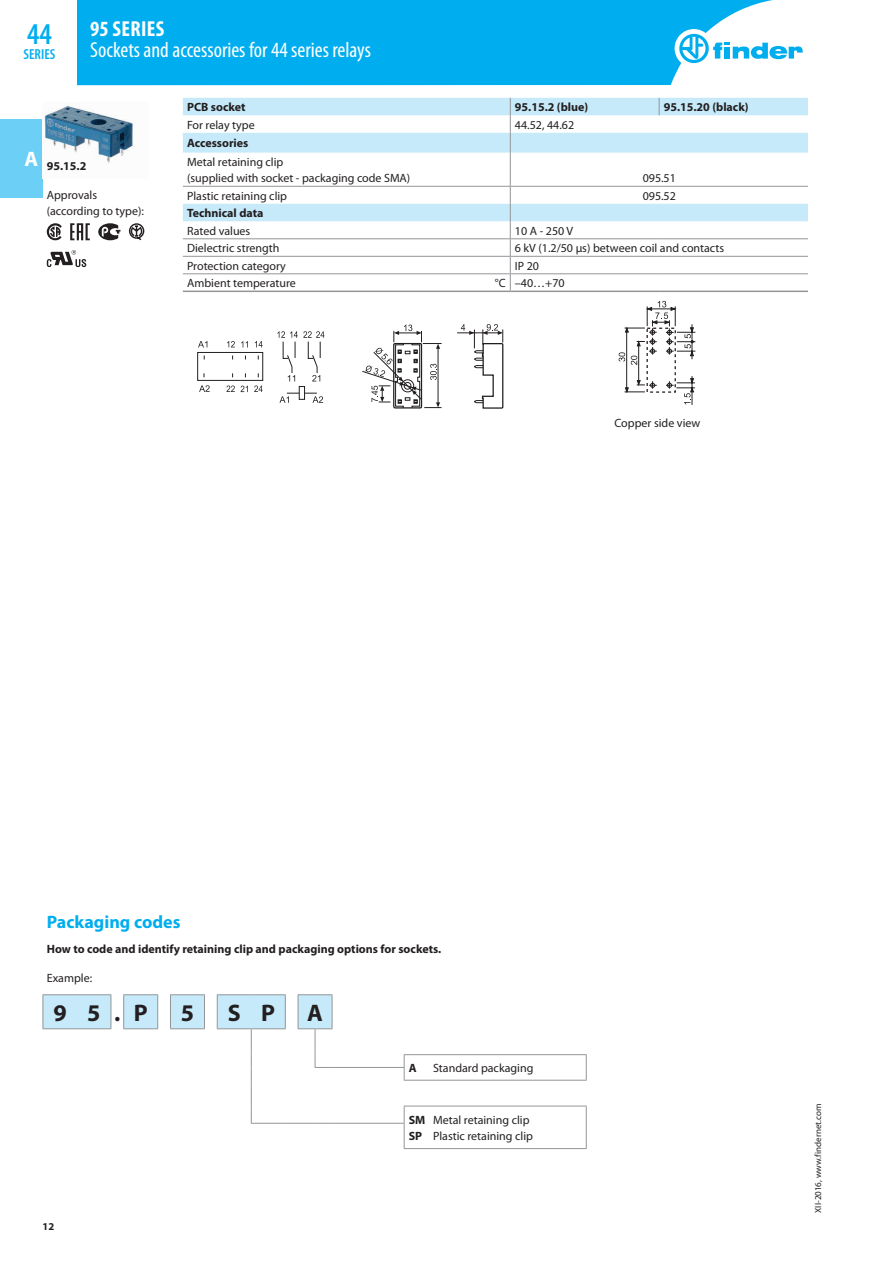
<style>
.page{position:relative;width:893px;height:1263px;background:#fff}
.page>*{position:absolute;margin:0;border:0;box-sizing:border-box;transform-origin:0 0}
.t1{font:600 condensed 30.3px "Myriad Pro";color:#00aeef}
.t2{font:700 24px "Myriad Pro";color:#231f20}
.t3{font:condensed 21.75px "Myriad Pro";color:#fff}
.t4{font:700 condensed 21.75px "Myriad Pro";letter-spacing:.02em;color:#fff}
.t5{font:700 21px "Myriad Pro";color:#fff}
.t6{font:700 18px "Myriad Pro";color:#00aeef}
.t7{font:600 condensed 14.55px "Myriad Pro";color:#00aeef}
.t8{font:12px/16.2px "Myriad Pro";color:#231f20}
.t9{font:700 12px "Myriad Pro";color:#231f20}
.t10{font:700 10.5px "Myriad Pro";color:#231f20}
.t11{font:9px "Myriad Pro";color:#231f20}
.s1{font-weight:700}
</style>
<div class="page">
<div style="left:0;top:119px;width:43px;height:79px;background:#6bcff6"></div>
<div style="left:77px;top:0;width:696px;height:85px;background:#00aeef"></div>
<div style="left:675px;top:29px;width:38px;height:39px;background:#fff;border-radius:50%"></div>
<svg style="left:679px;top:34px;width:124px;height:29px"></svg>
<svg style="left:183px;top:98px;width:625px;height:123px"></svg>
<hr style="left:183px;top:238px;width:327px;height:1px;background:#939598">
<hr style="left:183px;top:256px;width:327px;height:1px;background:#939598">
<hr style="left:183px;top:273px;width:327px;height:1px;background:#939598">
<hr style="left:510px;top:238px;width:149px;height:1px;background:#939598">
<hr style="left:659px;top:238px;width:149px;height:1px;background:#939598">
<hr style="left:510px;top:256px;width:149px;height:1px;background:#939598">
<hr style="left:659px;top:256px;width:149px;height:1px;background:#939598">
<hr style="left:510px;top:273px;width:149px;height:1px;background:#939598">
<hr style="left:659px;top:273px;width:149px;height:1px;background:#939598">
<hr style="left:510px;top:153px;width:1px;height:33px;background:#939598">
<svg style="left:659px;top:98px;width:1px;height:17px"></svg>
<hr style="left:183px;top:186px;width:327px;height:1px;background:#939598">
<hr style="left:510px;top:186px;width:149px;height:1px;background:#939598">
<svg style="left:510px;top:187px;width:1px;height:104px"></svg>
<hr style="left:659px;top:186px;width:149px;height:1px;background:#939598">
<hr style="left:510px;top:291px;width:149px;height:1px;background:#939598">
<hr style="left:659px;top:291px;width:149px;height:1px;background:#939598">
<svg style="left:510px;top:98px;width:1px;height:55px"></svg>
<hr style="left:183px;top:291px;width:327px;height:1px;background:#939598">
<img style="left:44px;top:104px;width:91px;height:59px">
<svg style="left:47px;top:223px;width:15px;height:17px"></svg>
<svg style="left:47px;top:250px;width:39px;height:17px"></svg>
<svg style="left:129px;top:223px;width:15px;height:17px"></svg>
<svg style="left:70px;top:223px;width:20px;height:17px"></svg>
<svg style="left:98px;top:223px;width:22px;height:17px"></svg>
<svg style="left:227px;top:341px;width:8px;height:6px"></svg>
<svg style="left:255px;top:341px;width:8px;height:6px"></svg>
<svg style="left:241px;top:341px;width:7px;height:6px"></svg>
<svg style="left:198px;top:341px;width:9px;height:6px"></svg>
<svg style="left:199px;top:385px;width:11px;height:7px"></svg>
<div style="left:197px;top:352px;width:66px;height:29px;border:1px solid #231f20"></div>
<svg style="left:226px;top:385px;width:9px;height:7px"></svg>
<svg style="left:254px;top:385px;width:9px;height:7px"></svg>
<svg style="left:241px;top:386px;width:7px;height:6px"></svg>
<svg style="left:277px;top:331px;width:47px;height:72px"></svg>
<svg style="left:362px;top:325px;width:80px;height:84px"></svg>
<svg style="left:457px;top:324px;width:46px;height:85px"></svg>
<div style="left:646px;top:328px;width:30px;height:65px;border:1px dashed #231f20"></div>
<hr style="left:626px;top:328px;width:1px;height:64px;background:#231f20">
<hr style="left:638px;top:344px;width:1px;height:38px;background:#231f20">
<svg style="left:619px;top:301px;width:76px;height:64px"></svg>
<svg style="left:625px;top:380px;width:32px;height:13px"></svg>
<svg style="left:666px;top:376px;width:29px;height:29px"></svg>
<svg style="left:332px;top:1029px;width:254px;height:119px"></svg>
<hr style="left:332px;top:995px;width:1px;height:33px;background:#939598">
<hr style="left:332px;top:1067px;width:73px;height:1px;background:#939598">
<svg style="left:43px;top:994px;width:289px;height:130px"></svg>
<hr style="left:332px;top:1123px;width:73px;height:1px;background:#939598">
<hr style="left:404px;top:1054px;width:183px;height:1px;background:#939598">
<svg style="left:404px;top:1055px;width:1px;height:25px"></svg>
<svg style="left:586px;top:1055px;width:1px;height:25px"></svg>
<hr style="left:404px;top:1080px;width:183px;height:1px;background:#939598">
<hr style="left:404px;top:1106px;width:183px;height:1px;background:#939598">
<svg style="left:404px;top:1106px;width:1px;height:42px"></svg>
<svg style="left:586px;top:1106px;width:1px;height:42px"></svg>
<hr style="left:404px;top:1148px;width:183px;height:1px;background:#939598">
<hr style="left:298px;top:995px;width:1px;height:33px;background:#939598">
<h1 class="t1" style="left:27px;top:17px;width:26px">44</h1>
<p class="t7" style="left:24px;top:46px;width:33px">SERIES</p>
<h3 class="t4" style="left:90px;top:16px;width:76px">95 SERIES</h3>
<h3 class="t3" style="left:90px;top:37px;width:282px">Sockets and accessories for 44 series relays</h3>
<h3 class="t5" style="left:24px;top:146px;width:15px">A</h3>
<p class="t9" style="left:47px;top:158px;width:41px">95.15.2</p>
<p class="t8" style="left:47px;top:186px;width:99px">Approvals (according to type):</p>
<p class="t9" style="left:187px;top:99px;width:60px">PCB socket</p>
<p class="t9" style="left:515px;top:99px;width:75px">95.15.2 (blue)</p>
<p class="t9" style="left:664px;top:99px;width:86px">95.15.20 (black)</p>
<p class="t8" style="left:187px;top:116px;width:69px">For relay type</p>
<p class="t8" style="left:515px;top:116px;width:61px">44.52, 44.62</p>
<p class="t9" style="left:187px;top:135px;width:63px">Accessories</p>
<p class="t8" style="left:187px;top:153px;width:225px">Metal retaining clip<br>(supplied with socket - packaging code SMA)</p>
<p class="t8" style="left:643px;top:170px;width:35px">095.51</p>
<p class="t8" style="left:187px;top:187px;width:101px">Plastic retaining clip</p>
<p class="t8" style="left:643px;top:187px;width:35px">095.52</p>
<p class="t9" style="left:187px;top:205px;width:78px">Technical data</p>
<p class="t8" style="left:187px;top:222px;width:65px">Rated values</p>
<p class="t8" style="left:515px;top:222px;width:60px">10 A - 250 V</p>
<p class="t8" style="left:187px;top:240px;width:94px">Dielectric strength</p>
<p class="t8" style="left:515px;top:240px;width:211px">6 kV (1.2/50 μs) between coil and contacts</p>
<p class="t8" style="left:187px;top:257px;width:100px">Protection category</p>
<p class="t8" style="left:515px;top:257px;width:26px">IP 20</p>
<p class="t8" style="left:187px;top:275px;width:110px">Ambient temperature</p>
<p class="t8" style="left:495px;top:275px;width:71px">°C –40…+70</p>
<p class="t8" style="left:614px;top:414px;width:87px">Copper side view</p>
<h3 class="t6" style="left:47px;top:910px;width:135px">Packaging codes</h3>
<p class="t9" style="left:47px;top:941px;width:396px">How to code and identify retaining clip and packaging options for sockets.</p>
<p class="t8" style="left:47px;top:969px;width:47px">Example:</p>
<h2 class="t2" style="left:53px;top:997px;width:96px">9 5.P</h2>
<h2 class="t2" style="left:181px;top:997px;width:15px">5</h2>
<h2 class="t2" style="left:228px;top:997px;width:49px">S P</h2>
<h2 class="t2" style="left:307px;top:997px;width:17px">A</h2>
<p class="t9" style="left:409px;top:1060px;width:9px">A</p>
<p class="t8" style="left:433px;top:1059px;width:102px">Standard packaging</p>
<p class="t10" style="left:43px;top:1219px;width:13px">12</p>
<p class="t8" style="left:409px;top:1111px;width:126px"><span class="s1">SM</span> Metal retaining clip<br><span class="s1">SP</span> Plastic retaining clip</p>
<p class="t11" style="left:812px;top:1213px;width:111px;rotate:-90deg">XII-2016, www.findernet.com</p>
</div>
